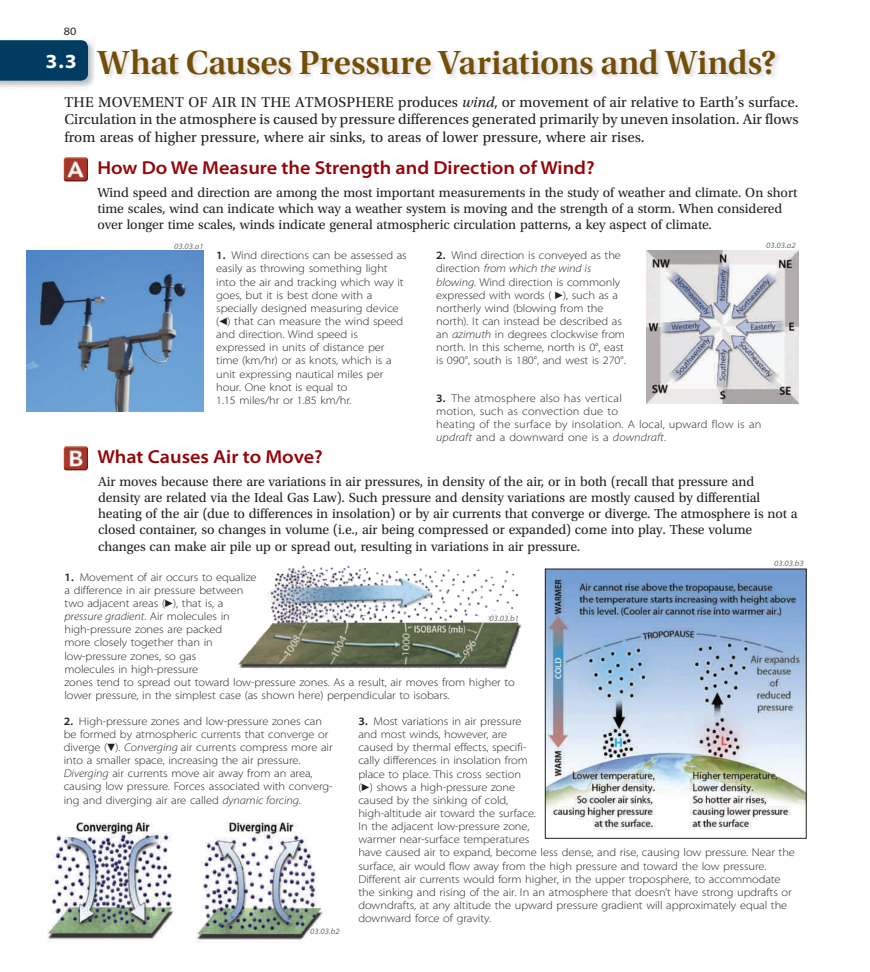
<style>
.page{position:relative;width:870px;height:972px;background:#fff}
.page>*{position:absolute;margin:0;border:0;box-sizing:border-box;transform-origin:0 0}
.t1{font:35px "Utopia Std Semibold Subh";letter-spacing:-.005em;color:#744d06}
.t2{font:600 semi-expanded 18.75px "Myriad Pro";color:#940408}
.t3{font:15px/17.5px "Utopia Std";color:#231f20;text-align:justify}
.t4{font:13.75px/16.2px "Utopia Std";letter-spacing:-.005em;color:#231f20}
.t5{font:300 semi-expanded 11.25px/13.1px "Myriad Pro";letter-spacing:-.005em;color:#231f20}
.t6{font:300 semi-expanded 11.25px/13.1px "Myriad Pro";letter-spacing:.015em;color:#231f20}
.t7{font:semi-expanded 11.25px "Myriad Pro";color:#231f20}
.t8{font:italic semi-expanded 8.12px "Myriad Pro";color:#6c6d70}
.s1{font-style:italic}
.s2{font-family:"Myriad Pro"}
.s3{font-weight:600}
</style>
<div class="page">
<img style="left:0;top:41px;width:95px;height:47px">
<div style="left:0;top:40px;width:88px;height:41px;background:#003c62"></div>
<img style="left:27px;top:251px;width:177px;height:160px">
<img style="left:647px;top:251px;width:152px;height:152px">
<img style="left:238px;top:565px;width:273px;height:104px">
<img style="left:47px;top:822px;width:279px;height:121px">
<img style="left:547px;top:570px;width:258px;height:260px">
<div style="left:545px;top:568px;width:262px;height:270px;border:1px solid #231f20"></div>
<img style="left:100px;top:50px;width:679px;height:29px">
<img style="left:64px;top:157px;width:24px;height:24px">
<img style="left:64px;top:446px;width:24px;height:24px">
<p class="t7" style="left:64px;top:24px;width:14px">80</p>
<h1 class="t1" style="left:45px;top:44px;width:733px"><sup>3.3</sup> What Causes Pressure Variations and Winds?</h1>
<p class="t3" style="left:64px;top:93px;width:736px">THE MOVEMENT OF AIR IN THE ATMOSPHERE produces <span class="s1">wind</span><span class="s2">,</span> or movement of air relative to Earth’s surface.<br>Circulation in the atmosphere is caused by pressure differences generated primarily by uneven insolation. Air flows from areas of higher pressure, where air sinks, to areas of lower pressure, where air rises.</p>
<h2 class="t2" style="left:98px;top:155px;width:499px">How Do We Measure the Strength and Direction of Wind?</h2>
<p class="t4" style="left:98px;top:184px;width:701px">Wind speed and direction are among the most important measurements in the study of weather and climate. On short time scales, wind can indicate which way a weather system is moving and the strength of a storm. When considered over longer time scales, winds indicate general atmospheric circulation patterns, a key aspect of climate.</p>
<p class="t8" style="left:174px;top:241px;width:31px">03.03.a1</p>
<p class="t8" style="left:766px;top:240px;width:31px">03.03.a2</p>
<p class="t5" style="left:216px;top:249px;width:192px"><span class="s3">1.</span> Wind directions can be assessed as easily as throwing something light into the air and tracking which way it goes, but it is best done with a specially designed measuring device (◀) that can measure the wind speed and direction. Wind speed is expressed in units of distance per time (km/hr) or as knots, which is a unit expressing nautical miles per hour. One knot is equal to<br>1.15 miles/hr or 1.85 km/hr.</p>
<p class="t5" style="left:436px;top:249px;width:191px"><span class="s3">2.</span> Wind direction is conveyed as the direction <span class="s1">from which the wind is blowing</span>. Wind direction is commonly expressed with words ( ▶), such as a northerly wind (blowing from the north). It can instead be described as an <span class="s1">azimuth</span> in degrees clockwise from north. In this scheme, north is 0°, east is 090°, south is 180°, and west is 270°.</p>
<p class="t6" style="left:436px;top:391px;width:327px"><span class="s3">3.</span> The atmosphere also has vertical<br>motion, such as convection due to<br>heating of the surface by insolation. A local, upward flow is an <span class="s1">updraft</span> and a downward one is a <span class="s1">downdraft</span>.</p>
<h2 class="t2" style="left:98px;top:445px;width:227px">What Causes Air to Move?</h2>
<p class="t4" style="left:98px;top:473px;width:701px">Air moves because there are variations in air pressures, in density of the air, or in both (recall that pressure and density are related via the Ideal Gas Law). Such pressure and density variations are mostly caused by differential heating of the air (due to differences in insolation) or by air currents that converge or diverge. The atmosphere is not a closed container, so changes in volume (i.e., air being compressed or expanded) come into play. These volume changes can make air pile up or spread out, resulting in variations in air pressure.</p>
<p class="t8" style="left:774px;top:558px;width:31px">03.03.b3</p>
<p class="t5" style="left:64px;top:570px;width:452px"><span class="s3">1.</span> Movement of air occurs to equalize<br>a difference in air pressure between<br>two adjacent areas (▶), that is, a<br><span class="s1">pressure gradient</span>. Air molecules in<br>high-pressure zones are packed<br>more closely together than in<br>low-pressure zones, so gas<br>molecules in high-pressure<br>zones tend to spread out toward low-pressure zones. As a result, air moves from higher to lower pressure, in the simplest case (as shown here) perpendicular to isobars.</p>
<p class="t5" style="left:64px;top:714px;width:270px"><span class="s3">2.</span> High-pressure zones and low-pressure zones can be formed by atmospheric currents that converge or diverge (▼). <span class="s1">Converging</span> air currents compress more air into a smaller space, increasing the air pressure.<br><span class="s1">Diverging</span> air currents move air away from an area, causing low pressure. Forces associated with converg&shy;ing and diverging air are called <span class="s1">dynamic forcing</span>.</p>
<p class="t8" style="left:490px;top:613px;width:31px">03.03.b1</p>
<p class="t5" style="left:358px;top:714px;width:438px"><span class="s3">3.</span> Most variations in air pressure<br>and most winds, however, are<br>caused by thermal effects, specifi-<br>cally differences in insolation from<br>place to place. This cross section<br>(▶) shows a high-pressure zone<br>caused by the sinking of cold,<br>high-altitude air toward the surface.<br>In the adjacent low-pressure zone,<br>warmer near-surface temperatures<br>have caused air to expand, become less dense, and rise, causing low pressure. Near the surface, air would flow away from the high pressure and toward the low pressure.<br>Different air currents would form higher, in the upper troposphere, to accommodate the sinking and rising of the air. In an atmosphere that doesn’t have strong updrafts or downdrafts, at any altitude the upward pressure gradient will approximately equal the downward force of gravity.</p>
<p class="t8" style="left:310px;top:926px;width:31px">03.03.b2</p>
</div>
